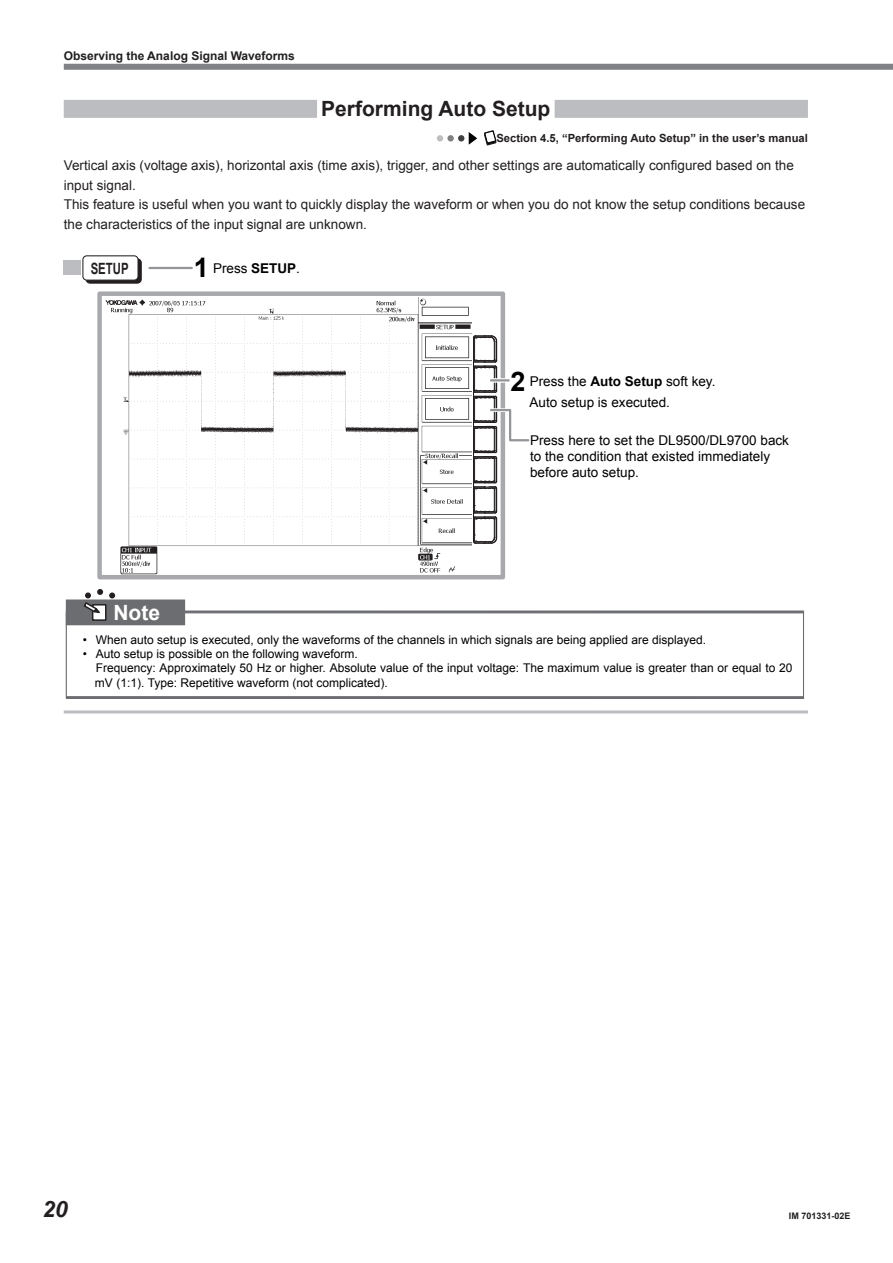
<style>
.page{position:relative;width:893px;height:1263px;background:#fff}
.page>*{position:absolute;margin:0;border:0;box-sizing:border-box;transform-origin:0 0}
.t1{font:italic 700 22.5px "Arial";color:#231f20}
.t2{font:700 21px "Arial";color:#231f20}
.t3{font:700 21px "Arial";color:#fff}
.t4{font:700 15.6px "Arial";color:#231f20;scale:.73 1}
.t5{font:13.5px/19.5px "Arial";color:#231f20}
.t6{font:13.5px/16.2px "Arial";color:#000}
.t7{font:12px/14.4px "Arial";color:#000}
.t8{font:700 12px "Arial";color:#231f20}
.t9{font:700 11.25px "Arial";color:#231f20}
.t10{font:700 9px "Arial";color:#231f20}
.s1{font-weight:700;font-size:27px}
.s2{font-weight:700}
</style>
<div class="page">
<div style="left:64px;top:64px;width:829px;height:6px;background:#808285"></div>
<div style="left:64px;top:100px;width:744px;height:18px;background:#bcbdc0"></div>
<div style="left:317px;top:97px;width:238px;height:21px;background:#fff"></div>
<hr style="left:64px;top:710px;width:744px;height:3px;background:#bcbdc0">
<div style="left:437px;top:135px;width:6px;height:7px;background:#bfbfbf;border-radius:50%"></div>
<div style="left:447px;top:135px;width:7px;height:7px;background:#808080;border-radius:50%"></div>
<div style="left:458px;top:135px;width:6px;height:7px;background:#404040;border-radius:50%"></div>
<svg style="left:469px;top:132px;width:8px;height:13px"></svg>
<svg style="left:484px;top:130px;width:12px;height:16px"></svg>
<img style="left:105px;top:298px;width:366px;height:276px">
<div style="left:97px;top:291px;width:408px;height:288px;border:4px solid #a8a9ad"></div>
<div style="left:64px;top:260px;width:17px;height:15px;background:#bcbdc0"></div>
<hr style="left:149px;top:266px;width:43px;height:4px;background:#f1f1f1">
<hr style="left:150px;top:267px;width:42px;height:2px;background:#939598">
<div style="left:86px;top:259px;width:55px;height:24px;background:#231f20;border-radius:4px"></div>
<div style="left:86px;top:259px;width:56px;height:24px;border:1px solid #231f20;border-radius:4px"></div>
<div style="left:83px;top:256px;width:55px;height:24px;background:#fff;border-radius:4px"></div>
<div style="left:82px;top:255px;width:57px;height:26px;border:1px solid #231f20;border-radius:4px"></div>
<div style="left:66px;top:611px;width:738px;height:88px;border:1px solid #6c6d70"></div>
<div style="left:66px;top:612px;width:738px;height:85px;border:1px solid #6c6d70"></div>
<div style="left:66px;top:600px;width:119px;height:25px;background:#6c6d70"></div>
<div style="left:93px;top:605px;width:13px;height:15px;background:#fff"></div>
<div style="left:92px;top:604px;width:15px;height:17px;border:1px solid #231f20"></div>
<svg style="left:82px;top:589px;width:21px;height:25px"></svg>
<svg style="left:109px;top:592px;width:6px;height:6px"></svg>
<svg style="left:473px;top:335px;width:57px;height:209px"></svg>
<p class="t8" style="left:64px;top:48px;width:233px">Observing the Analog Signal Waveforms</p>
<h2 class="t2" style="left:321px;top:95px;width:231px">Performing Auto Setup</h2>
<p class="t9" style="left:496px;top:131px;width:313px">Section 4.5, “Performing Auto Setup” in the user’s manual</p>
<p class="t5" style="left:64px;top:156px;width:743px">Vertical axis (voltage axis), horizontal axis (time axis), trigger, and other settings are automatically configured based on the input signal.<br>This feature is useful when you want to quickly display the waveform or when you do not know the setup conditions because the characteristics of the input signal are unknown.</p>
<p class="t6" style="left:194px;top:260px;width:108px"><span class="s1">1</span> Press <span class="s2">SETUP</span>.</p>
<h3 class="t4" style="left:91px;top:258px;width:53px">SETUP</h3>
<p class="t6" style="left:530px;top:371px;width:187px;line-height:21px;text-indent:-19px"><span class="s1">2</span> Press the <span class="s2">Auto Setup</span> soft key.<br>Auto setup is executed.</p>
<p class="t6" style="left:530px;top:432px;width:260px">Press here to set the DL9500/DL9700 back to the condition that existed immediately before auto setup.</p>
<h2 class="t3" style="left:113px;top:599px;width:48px">Note</h2>
<p class="t7" style="left:83px;top:632px;width:625px">• When auto setup is executed, only the waveforms of the channels in which signals are being applied are displayed.</p>
<p class="t7" style="left:95px;top:647px;width:699px;text-indent:-12px">• Auto setup is possible on the following waveform.<br>Frequency: Approximately 50 Hz or higher. Absolute value of the input voltage: The maximum value is greater than or equal to 20 mV (1:1). Type: Repetitive waveform (not complicated).</p>
<h1 class="t1" style="left:43px;top:1195px;width:27px">20</h1>
<p class="t10" style="left:789px;top:1210px;width:63px">IM 701331-02E</p>
</div>
